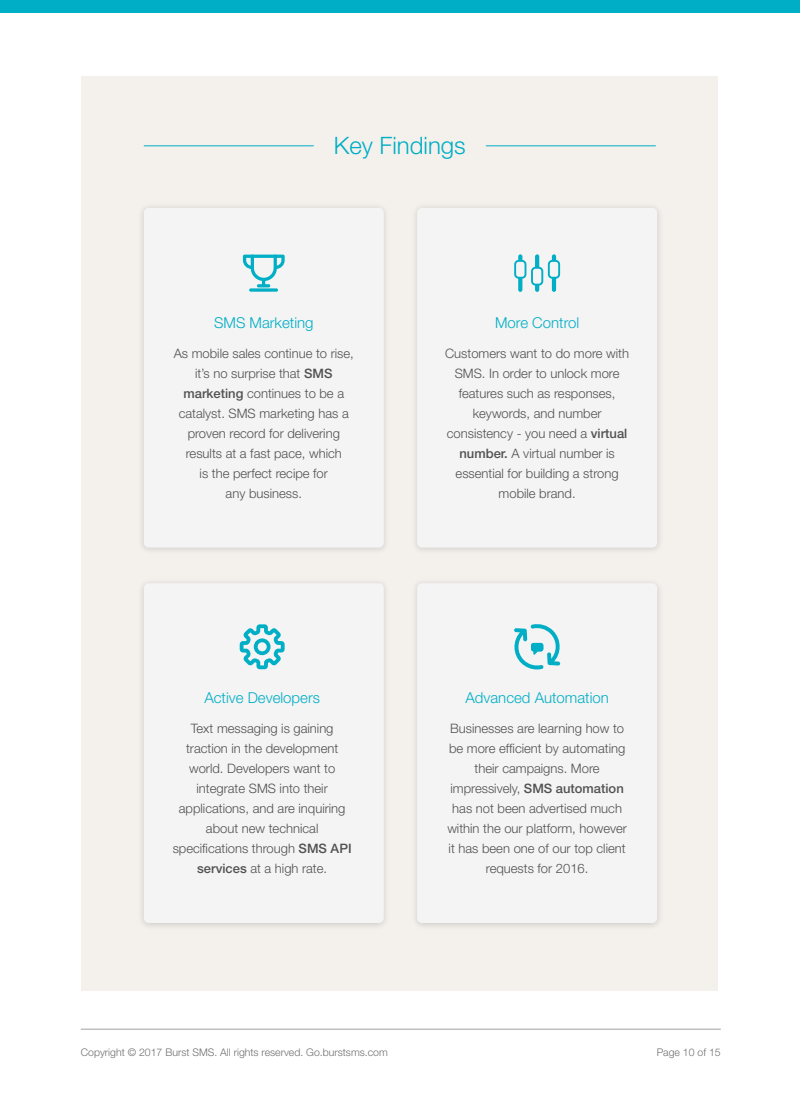
<style>
.page{position:relative;width:800px;height:1100px;background:#fff}
.page>*{position:absolute;margin:0;border:0;box-sizing:border-box;transform-origin:0 0}
.t1{font:300 24px "Helvetica Neue";color:#00aec5}
.t2{font:300 15px "Helvetica Neue";color:#00aec5}
.t3{font:300 13px/20px "Helvetica Neue";color:#515151;text-align:center}
.t4{font:300 10.5px "Helvetica Neue";color:#707070}
.s1{font-weight:500}
</style>
<div class="page">
<div style="left:81px;top:76px;width:637px;height:915px;background:#f4f1ed"></div>
<div style="left:417px;top:208px;width:240px;height:340px;background:#f4f4f4;border-radius:5px"></div>
<div style="left:417px;top:583px;width:240px;height:340px;background:#f4f4f4;border-radius:5px"></div>
<div style="left:144px;top:583px;width:240px;height:340px;background:#f4f4f4;border-radius:5px"></div>
<div style="left:144px;top:208px;width:240px;height:340px;background:#f4f4f4;border-radius:5px"></div>
<hr style="left:144px;top:146px;width:170px;height:1px;background:#00aec5">
<hr style="left:486px;top:146px;width:170px;height:1px;background:#00aec5">
<hr style="left:81px;top:1029px;width:640px;height:1px;background:#b7b7b7">
<div style="left:0;top:0;width:800px;height:13px;background:#00aec5"></div>
<svg style="left:249px;top:288px;width:29px;height:4px"></svg>
<svg style="left:243px;top:255px;width:42px;height:32px"></svg>
<svg style="left:240px;top:624px;width:45px;height:45px"></svg>
<svg style="left:514px;top:624px;width:47px;height:45px"></svg>
<svg style="left:518px;top:254px;width:4px;height:6px"></svg>
<svg style="left:518px;top:279px;width:4px;height:13px"></svg>
<div style="left:514px;top:260px;width:12px;height:19px;border:2px solid #00aec5;border-radius:3px"></div>
<svg style="left:535px;top:254px;width:4px;height:13px"></svg>
<svg style="left:535px;top:286px;width:4px;height:6px"></svg>
<div style="left:531px;top:267px;width:12px;height:19px;border:2px solid #00aec5;border-radius:3px"></div>
<svg style="left:552px;top:279px;width:4px;height:13px"></svg>
<svg style="left:552px;top:254px;width:4px;height:6px"></svg>
<div style="left:548px;top:260px;width:12px;height:19px;border:2px solid #00aec5;border-radius:3px"></div>
<h1 class="t1" style="left:334px;top:126px;width:133px">Key Findings</h1>
<p class="t2" style="left:214px;top:310px;width:101px">SMS Marketing</p>
<p class="t3" style="left:174px;top:343px;width:182px">As mobile sales continue to rise, it’s no surprise that <span class="s1">SMS marketing</span> continues to be a catalyst. SMS marketing has a proven record for delivering results at a fast pace, which<br>is the perfect recipe for<br>any business.</p>
<p class="t2" style="left:204px;top:686px;width:117px">Active Developers</p>
<p class="t3" style="left:173px;top:718px;width:180px">Text messaging is gaining traction in the development world. Developers want to integrate SMS into their applications, and are inquiring about new technical specifications through <span class="s1">SMS API services</span> at a high rate.</p>
<p class="t2" style="left:495px;top:310px;width:86px">More Control</p>
<p class="t3" style="left:445px;top:343px;width:185px">Customers want to do more with<br>SMS. In order to unlock more features such as responses, keywords, and number consistency - you need a <span class="s1">virtual number.</span> A virtual number is essential for building a strong mobile brand.</p>
<p class="t2" style="left:466px;top:686px;width:145px">Advanced Automation</p>
<p class="t3" style="left:447px;top:718px;width:181px">Businesses are learning how to be more efficient by automating their campaigns. More impressively, <span class="s1">SMS automation </span>has not been advertised much within the our platform, however it has been one of our top client requests for 2016.</p>
<p class="t4" style="left:81px;top:1044px;width:309px">Copyright © 2017 Burst SMS. All rights reserved. Go.burstsms.com</p>
<p class="t4" style="left:657px;top:1044px;width:66px">Page 10 of 15</p>
</div>
